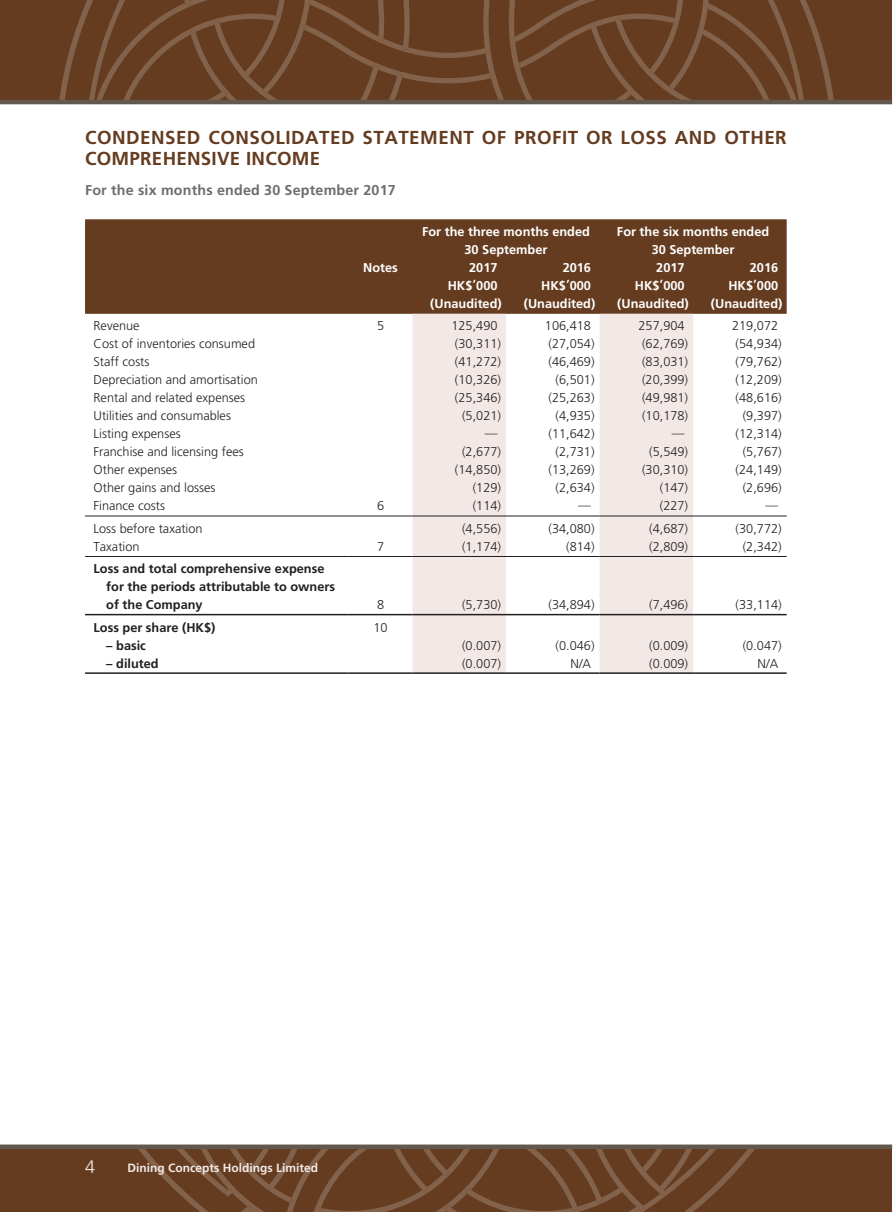
<style>
.page{position:relative;width:893px;height:1212px;background:#fff}
.page>*{position:absolute;margin:0;border:0;box-sizing:border-box;transform-origin:0 0}
._3__標題{font:700 18.75px/20.2px "Frutiger LT Std";letter-spacing:.025em;color:#653c20}
._1__內文{font:300 18px "Frutiger LT Std";color:#f2e9e6}
._4__副標題{font:700 14.25px "Frutiger LT Std";letter-spacing:.015em;color:#6c6d70}
._6_表內文{font:300 12.75px "Frutiger LT Std";color:#231f20}
._6_表內文-2{font:700 12.75px "Frutiger LT Std";color:#fff}
._6_表內文-3{font:700 12.75px "Frutiger LT Std";color:#231f20}
._6_表內文-4{font:300 12.75px "Frutiger Next Pro";color:#231f20}
.t1{font:700 12px "Frutiger LT Std";color:#f2e9e6}
.s1{font-family:"Frutiger Next Pro"}
</style>
<div class="page">
<div style="left:0;top:1147px;width:892px;height:65px;background:#653c20"></div>
<svg style="left:138px;top:1149px;width:617px;height:63px"></svg>
<div style="left:0;top:0;width:892px;height:102px;background:#653c20"></div>
<svg style="left:59px;top:0;width:524px;height:100px"></svg>
<svg style="left:583px;top:0;width:251px;height:100px"></svg>
<svg style="left:86px;top:0;width:227px;height:100px"></svg>
<hr style="left:0;top:100px;width:892px;height:4px;background:#62584e">
<div style="left:0;top:1144px;width:892px;height:5px;background:#62584e"></div>
<div style="left:85px;top:219px;width:702px;height:95px;background:#653c20"></div>
<svg style="left:412px;top:314px;width:281px;height:358px;fill:#f2e9e6"></svg>
<hr style="left:85px;top:516px;width:264px;height:1px;background:#231f20">
<hr style="left:349px;top:516px;width:63px;height:1px;background:#231f20">
<hr style="left:412px;top:516px;width:94px;height:1px;background:#231f20">
<hr style="left:506px;top:516px;width:94px;height:1px;background:#231f20">
<hr style="left:600px;top:516px;width:93px;height:1px;background:#231f20">
<hr style="left:693px;top:516px;width:94px;height:1px;background:#231f20">
<hr style="left:85px;top:556px;width:264px;height:1px;background:#231f20">
<hr style="left:349px;top:556px;width:63px;height:1px;background:#231f20">
<hr style="left:412px;top:556px;width:94px;height:1px;background:#231f20">
<hr style="left:506px;top:556px;width:94px;height:1px;background:#231f20">
<hr style="left:600px;top:556px;width:93px;height:1px;background:#231f20">
<hr style="left:693px;top:556px;width:94px;height:1px;background:#231f20">
<hr style="left:85px;top:614px;width:264px;height:1px;background:#231f20">
<hr style="left:349px;top:614px;width:63px;height:1px;background:#231f20">
<hr style="left:412px;top:614px;width:94px;height:1px;background:#231f20">
<hr style="left:506px;top:614px;width:94px;height:1px;background:#231f20">
<hr style="left:600px;top:614px;width:93px;height:1px;background:#231f20">
<hr style="left:693px;top:614px;width:94px;height:1px;background:#231f20">
<hr style="left:85px;top:672px;width:264px;height:2px;background:#231f20">
<hr style="left:349px;top:672px;width:63px;height:2px;background:#231f20">
<hr style="left:412px;top:672px;width:94px;height:2px;background:#231f20">
<hr style="left:506px;top:672px;width:94px;height:2px;background:#231f20">
<hr style="left:600px;top:672px;width:93px;height:2px;background:#231f20">
<hr style="left:693px;top:672px;width:94px;height:2px;background:#231f20">
<p class="_3__標題" style="left:85px;top:128px;width:703px">CONDENSED CONSOLIDATED STATEMENT OF PROFIT OR LOSS AND OTHER<br>COMPREHENSIVE INCOME</p>
<p class="_4__副標題" style="left:85px;top:182px;width:312px">For the six months ended 30 September 2017</p>
<p class="_6_表內文-2" style="left:422px;top:224px;width:169px">For the three months ended</p>
<p class="_6_表內文-2" style="left:465px;top:242px;width:84px">30 September</p>
<p class="_6_表內文-2" style="left:617px;top:224px;width:154px">For the six months ended</p>
<p class="_6_表內文-2" style="left:652px;top:242px;width:84px">30 September</p>
<p class="_6_表內文-2" style="left:363px;top:260px;width:36px">Notes</p>
<p class="_6_表內文-2" style="left:469px;top:260px;width:30px">2017</p>
<p class="_6_表內文-2" style="left:563px;top:260px;width:30px">2016</p>
<p class="_6_表內文-2" style="left:656px;top:260px;width:30px">2017</p>
<p class="_6_表內文-2" style="left:750px;top:260px;width:30px">2016</p>
<p class="_6_表內文-2" style="left:448px;top:278px;width:51px">HK$<span class="s1">’</span>000</p>
<p class="_6_表內文-2" style="left:541px;top:278px;width:51px">HK$<span class="s1">’</span>000</p>
<p class="_6_表內文-2" style="left:635px;top:278px;width:51px">HK$<span class="s1">’</span>000</p>
<p class="_6_表內文-2" style="left:728px;top:278px;width:51px">HK$<span class="s1">’</span>000</p>
<p class="_6_表內文-2" style="left:430px;top:296px;width:73px">(Unaudited)</p>
<p class="_6_表內文-2" style="left:524px;top:296px;width:73px">(Unaudited)</p>
<p class="_6_表內文-2" style="left:617px;top:296px;width:73px">(Unaudited)</p>
<p class="_6_表內文-2" style="left:711px;top:296px;width:73px">(Unaudited)</p>
<p class="_6_表內文" style="left:94px;top:319px;width:48px">Revenue</p>
<p class="_6_表內文" style="left:377px;top:319px;width:9px">5</p>
<p class="_6_表內文" style="left:451px;top:319px;width:48px">125,490</p>
<p class="_6_表內文" style="left:545px;top:319px;width:48px">106,418</p>
<p class="_6_表內文" style="left:638px;top:319px;width:48px">257,904</p>
<p class="_6_表內文" style="left:732px;top:319px;width:48px">219,072</p>
<p class="_6_表內文" style="left:94px;top:337px;width:163px">Cost of inventories consumed</p>
<p class="_6_表內文" style="left:455px;top:337px;width:48px">(30,311)</p>
<p class="_6_表內文" style="left:548px;top:337px;width:48px">(27,054)</p>
<p class="_6_表內文" style="left:642px;top:337px;width:48px">(62,769)</p>
<p class="_6_表內文" style="left:736px;top:337px;width:48px">(54,934)</p>
<p class="_6_表內文" style="left:94px;top:355px;width:57px">Staff costs</p>
<p class="_6_表內文" style="left:455px;top:355px;width:48px">(41,272)</p>
<p class="_6_表內文" style="left:548px;top:355px;width:48px">(46,469)</p>
<p class="_6_表內文" style="left:642px;top:355px;width:48px">(83,031)</p>
<p class="_6_表內文" style="left:736px;top:355px;width:48px">(79,762)</p>
<p class="_6_表內文" style="left:94px;top:373px;width:166px">Depreciation and amortisation</p>
<p class="_6_表內文" style="left:455px;top:373px;width:48px">(10,326)</p>
<p class="_6_表內文" style="left:556px;top:373px;width:40px">(6,501)</p>
<p class="_6_表內文" style="left:642px;top:373px;width:48px">(20,399)</p>
<p class="_6_表內文" style="left:736px;top:373px;width:48px">(12,209)</p>
<p class="_6_表內文" style="left:94px;top:391px;width:153px">Rental and related expenses</p>
<p class="_6_表內文" style="left:455px;top:391px;width:48px">(25,346)</p>
<p class="_6_表內文" style="left:548px;top:391px;width:48px">(25,263)</p>
<p class="_6_表內文" style="left:642px;top:391px;width:48px">(49,981)</p>
<p class="_6_表內文" style="left:736px;top:391px;width:48px">(48,616)</p>
<p class="_6_表內文" style="left:94px;top:409px;width:139px">Utilities and consumables</p>
<p class="_6_表內文" style="left:462px;top:409px;width:40px">(5,021)</p>
<p class="_6_表內文" style="left:556px;top:409px;width:40px">(4,935)</p>
<p class="_6_表內文" style="left:642px;top:409px;width:48px">(10,178)</p>
<p class="_6_表內文" style="left:743px;top:409px;width:40px">(9,397)</p>
<p class="_6_表內文" style="left:94px;top:427px;width:89px">Listing expenses</p>
<p class="_6_表內文-4" style="left:485px;top:426px;width:14px">—</p>
<p class="_6_表內文" style="left:548px;top:427px;width:48px">(11,642)</p>
<p class="_6_表內文-4" style="left:672px;top:426px;width:14px">—</p>
<p class="_6_表內文" style="left:736px;top:427px;width:48px">(12,314)</p>
<p class="_6_表內文" style="left:94px;top:445px;width:152px">Franchise and licensing fees</p>
<p class="_6_表內文" style="left:462px;top:445px;width:40px">(2,677)</p>
<p class="_6_表內文" style="left:556px;top:445px;width:40px">(2,731)</p>
<p class="_6_表內文" style="left:649px;top:445px;width:40px">(5,549)</p>
<p class="_6_表內文" style="left:743px;top:445px;width:40px">(5,767)</p>
<p class="_6_表內文" style="left:94px;top:463px;width:85px">Other expenses</p>
<p class="_6_表內文" style="left:455px;top:463px;width:48px">(14,850)</p>
<p class="_6_表內文" style="left:548px;top:463px;width:48px">(13,269)</p>
<p class="_6_表內文" style="left:642px;top:463px;width:48px">(30,310)</p>
<p class="_6_表內文" style="left:736px;top:463px;width:48px">(24,149)</p>
<p class="_6_表內文" style="left:94px;top:481px;width:123px">Other gains and losses</p>
<p class="_6_表內文" style="left:473px;top:481px;width:30px">(129)</p>
<p class="_6_表內文" style="left:556px;top:481px;width:40px">(2,634)</p>
<p class="_6_表內文" style="left:660px;top:481px;width:30px">(147)</p>
<p class="_6_表內文" style="left:743px;top:481px;width:40px">(2,696)</p>
<p class="_6_表內文" style="left:94px;top:499px;width:73px">Finance costs</p>
<p class="_6_表內文" style="left:377px;top:499px;width:9px">6</p>
<p class="_6_表內文" style="left:473px;top:499px;width:30px">(114)</p>
<p class="_6_表內文-4" style="left:578px;top:498px;width:14px">—</p>
<p class="_6_表內文" style="left:660px;top:499px;width:30px">(227)</p>
<p class="_6_表內文-4" style="left:765px;top:498px;width:14px">—</p>
<p class="_6_表內文" style="left:94px;top:521px;width:111px">Loss before taxation</p>
<p class="_6_表內文" style="left:462px;top:521px;width:40px">(4,556)</p>
<p class="_6_表內文" style="left:548px;top:521px;width:48px">(34,080)</p>
<p class="_6_表內文" style="left:649px;top:521px;width:40px">(4,687)</p>
<p class="_6_表內文" style="left:736px;top:521px;width:48px">(30,772)</p>
<p class="_6_表內文" style="left:94px;top:539px;width:48px">Taxation</p>
<p class="_6_表內文" style="left:377px;top:539px;width:9px">7</p>
<p class="_6_表內文" style="left:462px;top:539px;width:40px">(1,174)</p>
<p class="_6_表內文" style="left:566px;top:539px;width:30px">(814)</p>
<p class="_6_表內文" style="left:649px;top:539px;width:40px">(2,809)</p>
<p class="_6_表內文" style="left:743px;top:539px;width:40px">(2,342)</p>
<p class="_6_表內文-3" style="left:94px;top:561px;width:232px">Loss and total comprehensive expense</p>
<p class="_6_表內文-3" style="left:106px;top:579px;width:230px">for the periods attributable to owners</p>
<p class="_6_表內文-3" style="left:106px;top:597px;width:98px">of the Company</p>
<p class="_6_表內文" style="left:377px;top:598px;width:9px">8</p>
<p class="_6_表內文" style="left:462px;top:598px;width:40px">(5,730)</p>
<p class="_6_表內文" style="left:548px;top:598px;width:48px">(34,894)</p>
<p class="_6_表內文" style="left:649px;top:598px;width:40px">(7,496)</p>
<p class="_6_表內文" style="left:736px;top:598px;width:48px">(33,114)</p>
<p class="_6_表內文-3" style="left:94px;top:620px;width:123px">Loss per share (HK$)</p>
<p class="_6_表內文" style="left:373px;top:620px;width:16px">10</p>
<p class="_6_表內文-3" style="left:106px;top:638px;width:41px">– basic</p>
<p class="_6_表內文" style="left:462px;top:638px;width:40px">(0.007)</p>
<p class="_6_表內文" style="left:556px;top:638px;width:40px">(0.046)</p>
<p class="_6_表內文" style="left:649px;top:638px;width:40px">(0.009)</p>
<p class="_6_表內文" style="left:743px;top:638px;width:40px">(0.047)</p>
<p class="_6_表內文-3" style="left:106px;top:656px;width:54px">– diluted</p>
<p class="_6_表內文" style="left:462px;top:656px;width:40px">(0.007)</p>
<p class="_6_表內文" style="left:570px;top:656px;width:22px">N/A</p>
<p class="_6_表內文" style="left:649px;top:656px;width:40px">(0.009)</p>
<p class="_6_表內文" style="left:758px;top:656px;width:22px">N/A</p>
<p class="_1__內文" style="left:85px;top:1156px;width:12px">4</p>
<p class="t1" style="left:128px;top:1160px;width:192px">Dining Concepts Holdings Limited</p>
</div>
